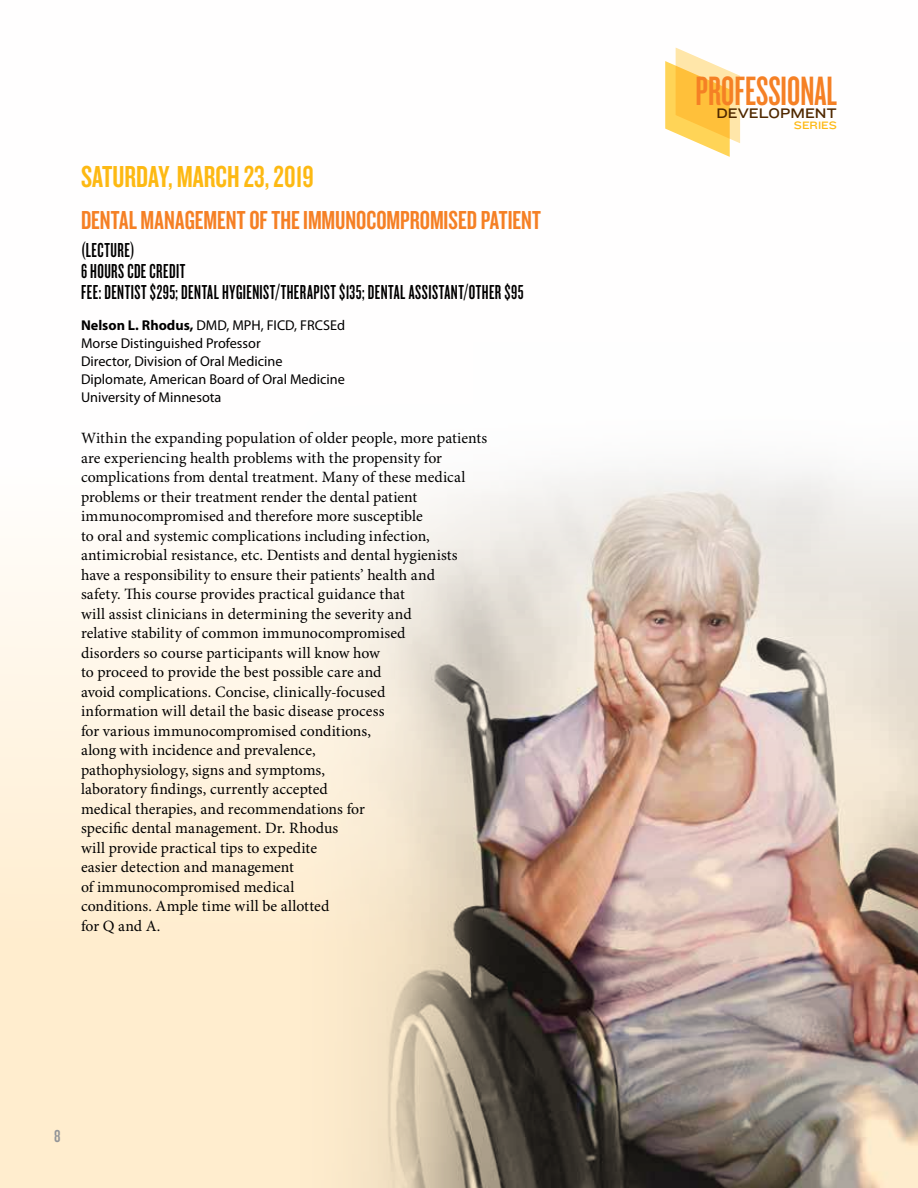
<style>
.page{position:relative;width:918px;height:1188px;background:#fff}
.page>*{position:absolute;margin:0;border:0;box-sizing:border-box;transform-origin:0 0}
.t1{font:42.6px "Knockout HTF47 Bantamweight";color:#f58025}
.t2{font:31.5px "Knockout HTF48 Featherweight";color:#fdb913}
.t3{font:27px "Knockout HTF48 Featherweight";color:#f58025}
.t4{font:21px/21px "Knockout HTF47 Bantamweight";letter-spacing:.02em;color:#000}
.t5{font:18px "Knockout HTF48 Featherweight";color:#939598}
.t6{font:15.75px/19.5px "Minion Pro";color:#000}
.t7{font:14.4px "Knockout HTF33 Junior Heviwt";color:#4f2800}
.t8{font:14.25px/18px "Myriad Pro";color:#000}
.t9{font:11.1px "Knockout HTF33 Junior Heviwt";color:#fdb913}
.s1{font-weight:700}
</style>
<div class="page">
<div style="left:0;top:0;width:918px;height:1188px;background:linear-gradient(to bottom,#fff,#ffebca)"></div>
<img style="left:301px;top:343px;width:617px;height:845px">
<svg style="left:665px;top:48px;width:75px;height:109px"></svg>
<h2 class="t2" style="left:81px;top:160px;width:234px">SATURDAY, MARCH 23, 2019</h2>
<h3 class="t3" style="left:81px;top:206px;width:462px">DENTAL MANAGEMENT OF THE IMMUNOCOMPROMISED PATIENT</h3>
<h3 class="t4" style="left:81px;top:239px;width:444px">(LECTURE)<br>6 HOURS CDE CREDIT<br>FEE: DENTIST $295; DENTAL HYGIENIST/THERAPIST $135; DENTAL ASSISTANT/OTHER $95</h3>
<p class="t8" style="left:81px;top:317px;width:266px"><span class="s1">Nelson L. Rhodus,</span> DMD, MPH, FICD, FRCSEd Morse Distinguished Professor<br>Director, Division of Oral Medicine Diplomate, American Board of Oral Medicine University of Minnesota</p>
<p class="t6" style="left:81px;top:429px;width:408px">Within the expanding population of older people, more patients are experiencing health problems with the propensity for complications from dental treatment. Many of these medical problems or their treatment render the dental patient immunocompromised and therefore more susceptible<br>to oral and systemic complications including infection, antimicrobial resistance, etc. Dentists and dental hygienists have a responsibility to ensure their patients’ health and<br>safety. This course provides practical guidance that<br>will assist clinicians in determining the severity and<br>relative stability of common immunocompromised<br>disorders so course participants will know how<br>to proceed to provide the best possible care and<br>avoid complications. Concise, clinically-focused<br>information will detail the basic disease process<br>for various immunocompromised conditions,<br>along with incidence and prevalence,<br>pathophysiology, signs and symptoms,<br>laboratory findings, currently accepted<br>medical therapies, and recommendations for<br>specific dental management. Dr. Rhodus<br>will provide practical tips to expedite<br>easier detection and management<br>of immunocompromised medical<br>conditions. Ample time will be allotted<br>for Q and A.</p>
<p class="t5" style="left:54px;top:1127px;width:8px">8</p>
<h1 class="t1" style="left:696px;top:70px;width:143px">PROFESSIONAL</h1>
<p class="t7" style="left:716px;top:105px;width:122px">DEVELOPMENT</p>
<p class="t9" style="left:794px;top:119px;width:45px">SERIES</p>
</div>
